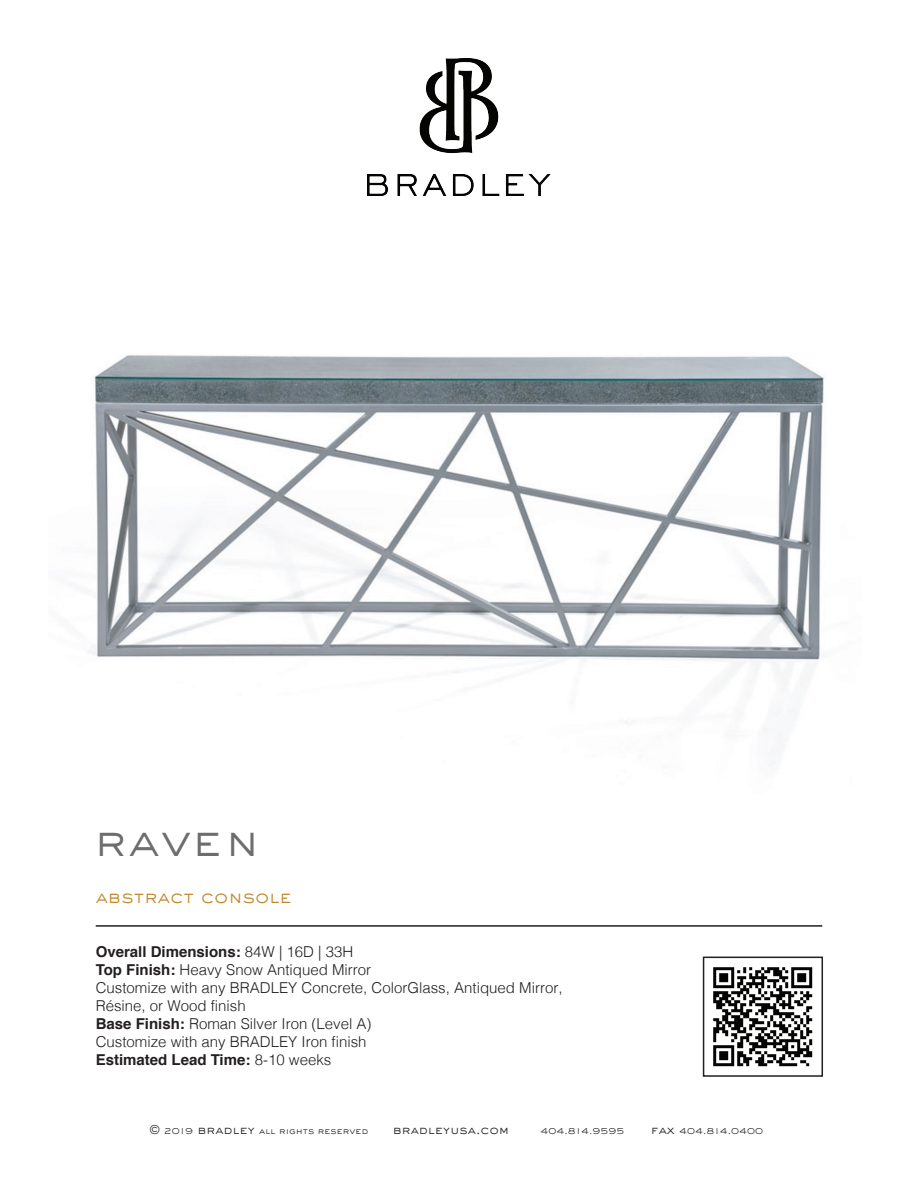
<style>
.page{position:relative;width:918px;height:1188px;background:#fff}
.page>*{position:absolute;margin:0;border:0;box-sizing:border-box;transform-origin:0 0}
.t1{font:300 45px "Sackers Gothic Std";letter-spacing:.03em;color:#6d6d6d}
.t2{font:300 18px "Sackers Gothic Std";color:#c1872b}
.t3{font:300 15px/18px "Helvetica";color:#231f20}
.t4{font:300 12px "Sackers Gothic Std";color:#231f20}
.t5{font:300 9px "Sackers Gothic Std";color:#231f20}
.s1{font-weight:700}
.s2{font-size:12px}
</style>
<div class="page">
<img style="left:69px;top:355px;width:755px;height:398px">
<hr style="left:96px;top:925px;width:726px;height:2px;background:#231f20">
<img style="left:713px;top:967px;width:100px;height:100px">
<img style="left:367px;top:59px;width:184px;height:137px">
<div style="left:703px;top:957px;width:120px;height:120px;border:2px solid #231f20"></div>
<h1 class="t1" style="left:94px;top:809px;width:168px">raven</h1>
<p class="t2" style="left:96px;top:884px;width:198px">abstract console</p>
<p class="t3" style="left:96px;top:942px;width:468px"><span class="s1">Overall Dimensions:</span> 84W | 16D | 33H<br><span class="s1">Top Finish:</span> Heavy Snow Antiqued Mirror<br>Customize with any BRADLEY Concrete, ColorGlass, Antiqued Mirror, Résine, or Wood finish<br><span class="s1">Base Finish:</span> Roman Silver Iron (Level A)<br>Customize with any BRADLEY Iron finish<br><span class="s1">Estimated Lead Time:</span> 8-10 weeks</p>
<p class="t5" style="left:149px;top:1125px;width:221px"><span class="s2">©</span> 2019 <span class="s2">bradley</span> all rights reserved</p>
<p class="t4" style="left:393px;top:1122px;width:118px">bradleyusa.com</p>
<p class="t5" style="left:541px;top:1125px;width:86px">404.814.9595</p>
<p class="t5" style="left:651px;top:1125px;width:114px"><span class="s2">fax</span> 404.814.0400</p>
</div>
